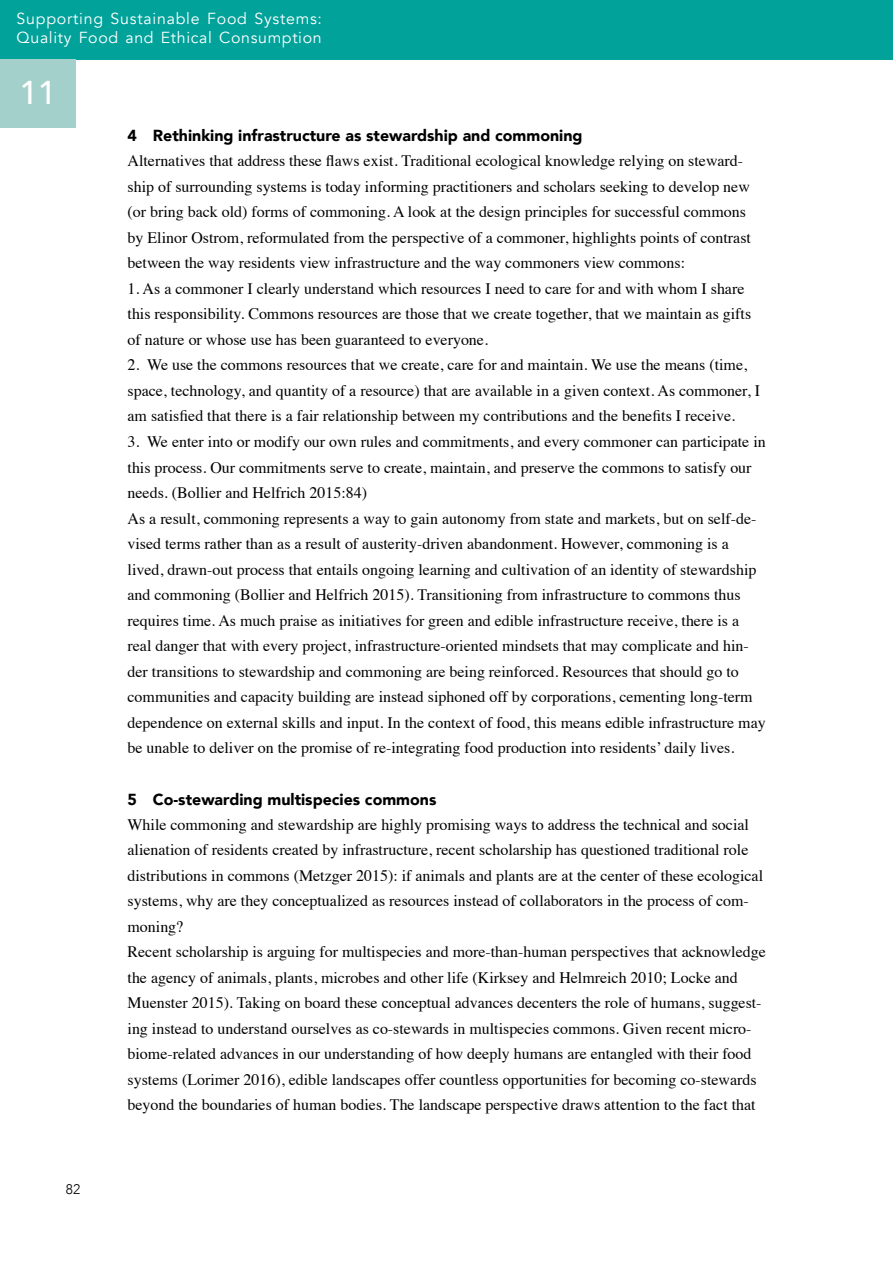
<style>
.page{position:relative;width:893px;height:1263px;background:#fff}
.page>*{position:absolute;margin:0;border:0;box-sizing:border-box;transform-origin:0 0}
.t1{font:500 33px "Avenir";color:#fff}
.t2{font:15.9px/25.5px "Times";color:#000}
.t3{font:900 15.9px "Avenir";color:#000}
.t4{font:15.9px/19.2px "Avenir";letter-spacing:.05em;color:#fff}
.t5{font:300 13.8px "Avenir";color:#000}
</style>
<div class="page">
<div style="left:0;top:0;width:893px;height:60px;background:#00a29a"></div>
<div style="left:0;top:60px;width:75px;height:68px;background:#a4d0cb"></div>
<p class="t4" style="left:17px;top:9px;width:307px">Supporting Sustainable Food Systems:<br>Quality Food and Ethical Consumption</p>
<h1 class="t1" style="left:19px;top:71px;width:38px">11</h1>
<p class="t5" style="left:66px;top:1180px;width:16px">82</p>
<p class="t3" style="left:128px;top:125px;width:456px">4 Rethinking infrastructure as stewardship and commoning</p>
<p class="t2" style="left:128px;top:150px;width:625px">Alternatives that address these flaws exist. Traditional ecological knowledge relying on steward&shy;ship of surrounding systems is today informing practitioners and scholars seeking to develop new (or bring back old) forms of commoning. A look at the design principles for successful commons by Elinor Ostrom, reformulated from the perspective of a commoner, highlights points of contrast between the way residents view infrastructure and the way commoners view commons:</p>
<p class="t2" style="left:128px;top:277px;width:625px">1. As a commoner I clearly understand which resources I need to care for and with whom I share this responsibility. Commons resources are those that we create together, that we maintain as gifts of nature or whose use has been guaranteed to everyone.</p>
<p class="t2" style="left:128px;top:354px;width:634px">2. We use the commons resources that we create, care for and maintain. We use the means (time, space, technology, and quantity of a resource) that are available in a given context. As commoner, I am satisfied that there is a fair relationship between my contributions and the benefits I receive.</p>
<p class="t2" style="left:128px;top:430px;width:640px">3. We enter into or modify our own rules and commitments, and every commoner can participate in this process. Our commitments serve to create, maintain, and preserve the commons to satisfy our needs. (Bollier and Helfrich 2015:84)<br>As a result, commoning represents a way to gain autonomy from state and markets, but on self-de&shy;vised terms rather than as a result of austerity-driven abandonment. However, commoning is a lived, drawn-out process that entails ongoing learning and cultivation of an identity of stewardship and commoning (Bollier and Helfrich 2015). Transitioning from infrastructure to commons thus requires time. As much praise as initiatives for green and edible infrastructure receive, there is a real danger that with every project, infrastructure-oriented mindsets that may complicate and hin&shy;der transitions to stewardship and commoning are being reinforced. Resources that should go to communities and capacity building are instead siphoned off by corporations, cementing long-term dependence on external skills and input. In the context of food, this means edible infrastructure may be unable to deliver on the promise of re-integrating food production into residents’ daily lives.</p>
<p class="t3" style="left:128px;top:789px;width:310px">5 Co-stewarding multispecies commons</p>
<p class="t2" style="left:128px;top:813px;width:640px">While commoning and stewardship are highly promising ways to address the technical and social alienation of residents created by infrastructure, recent scholarship has questioned traditional role distributions in commons (Metzger 2015): if animals and plants are at the center of these ecological systems, why are they conceptualized as resources instead of collaborators in the process of com&shy;moning?<br>Recent scholarship is arguing for multispecies and more-than-human perspectives that acknowledge the agency of animals, plants, microbes and other life (Kirksey and Helmreich 2010; Locke and Muenster 2015). Taking on board these conceptual advances decenters the role of humans, suggest&shy;ing instead to understand ourselves as co-stewards in multispecies commons. Given recent micro&shy;biome-related advances in our understanding of how deeply humans are entangled with their food systems (Lorimer 2016), edible landscapes offer countless opportunities for becoming co-stewards beyond the boundaries of human bodies. The landscape perspective draws attention to the fact that</p>
</div>
